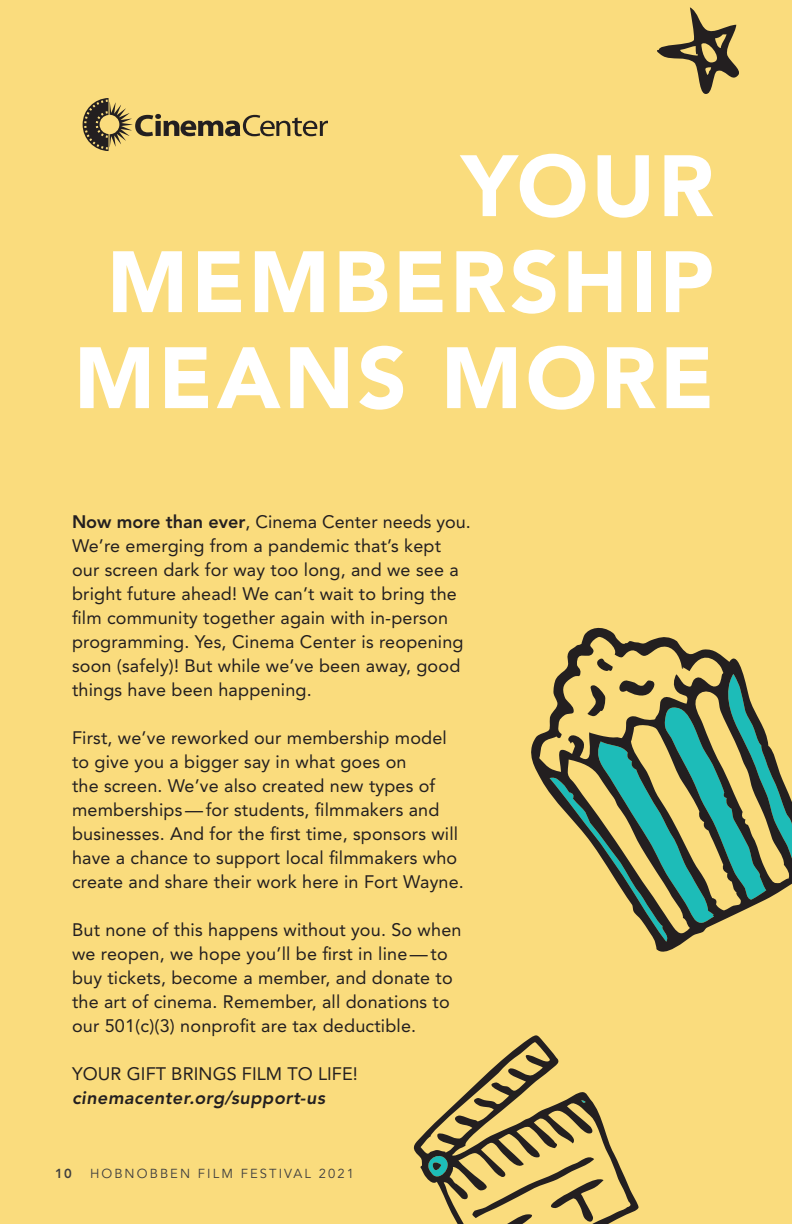
<style>
.page{position:relative;width:792px;height:1224px;background:#fadc7d}
.page>*{position:absolute;margin:0;border:0;box-sizing:border-box;transform-origin:0 0}
.t1{font:900 86px/96px "Avenir";letter-spacing:.04em;color:#fff;text-align:right}
.t2{font:18px/24px "Avenir";letter-spacing:.01em;color:#231f20}
.t3{font:italic 800 18px/24px "Avenir";letter-spacing:.025em;color:#231f20}
.t4{font:13px "Avenir";letter-spacing:.16em;color:#3e3e3f}
.t5{font:800 13px "Avenir";color:#3e3e3f}
.s1{font-weight:800}
.s2{font-weight:400;font-style:normal}
</style>
<div class="page">
<svg style="left:531px;top:627px;width:153px;height:325px"></svg>
<svg style="left:539px;top:636px;width:253px;height:306px"></svg>
<svg style="left:413px;top:1035px;width:226px;height:189px"></svg>
<svg style="left:657px;top:7px;width:82px;height:87px"></svg>
<svg style="left:83px;top:98px;width:245px;height:53px"></svg>
<p class="t1" style="left:74px;top:138px;width:642px">YOUR<br>MEMBERSHIP<br>MEANS MORE</p>
<p class="t2" style="left:72px;top:510px;width:400px"><span class="s1">Now more than ever</span>, Cinema Center needs you.<br>We’re emerging from a pandemic that’s kept our screen dark for way too long, and we see a bright future ahead! We can’t wait to bring the film community together again with in-person programming. Yes, Cinema Center is reopening soon (safely)! But while we’ve been away, good things have been happening.</p>
<p class="t2" style="left:72px;top:726px;width:393px">First, we’ve reworked our membership model to give you a bigger say in what goes on<br>the screen. We’ve also created new types of memberships—for students, filmmakers and businesses. And for the first time, sponsors will have a chance to support local filmmakers who create and share their work here in Fort Wayne.</p>
<p class="t2" style="left:72px;top:918px;width:391px">But none of this happens without you. So when we reopen, we hope you’ll be first in line—to buy tickets, become a member, and donate to the art of cinema. Remember, all donations to our 501(c)(3) nonprofit are tax deductible.</p>
<p class="t3" style="left:72px;top:1062px;width:287px"><span class="s2">YOUR GIFT BRINGS FILM TO LIFE! </span>cinemacenter.org/support-us</p>
<p class="t5" style="left:55px;top:1166px;width:18px">10</p>
<p class="t4" style="left:90px;top:1166px;width:265px">HOBNOBBEN FILM FESTIVAL 2021</p>
</div>
